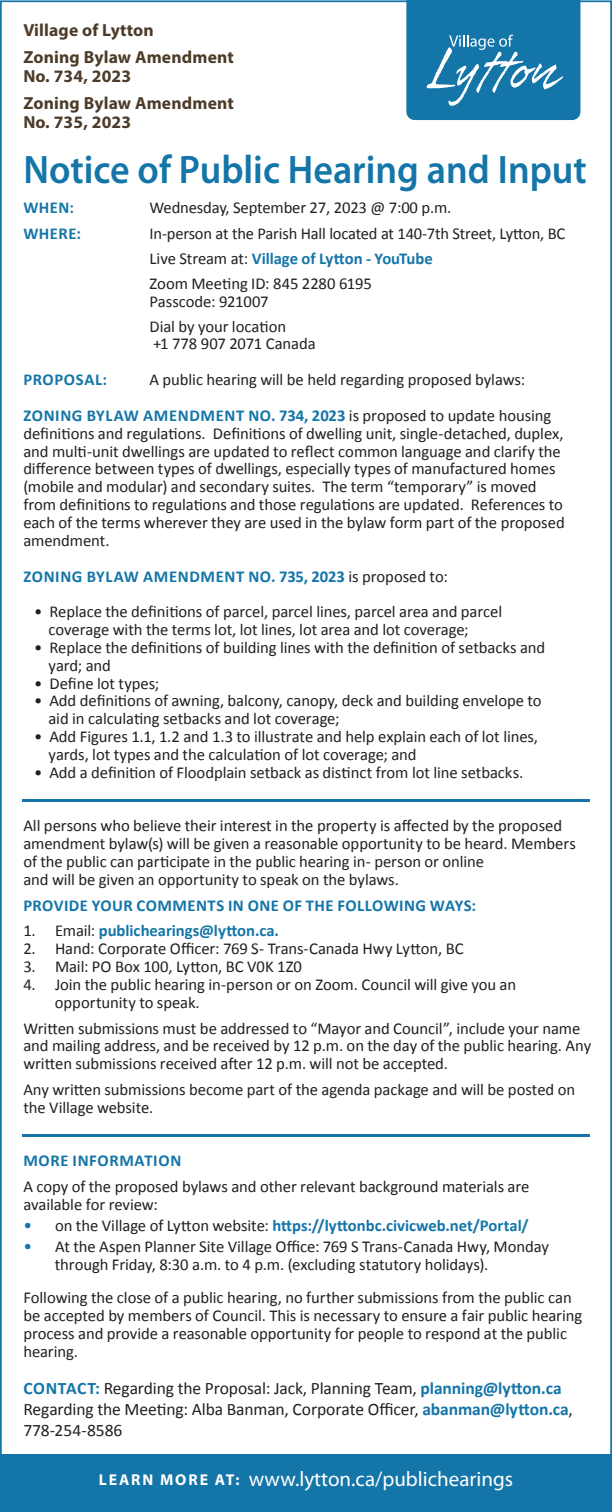
<style>
.page{position:relative;width:612px;height:1512px;background:#fff}
.page>*{position:absolute;margin:0;border:0;box-sizing:border-box;transform-origin:0 0}
.t1{font:600 39.9px "Myriad Pro";color:#1475a8;scale:.95 1}
.t2{font:21px "Myriad Pro";color:#fff}
.t3{font:17.5px/21px "Calibri";letter-spacing:-.005em;color:#231f20}
.t4{font:700 17.5px/19.2px "Myriad Pro";letter-spacing:.01em;color:#4c3b29}
.t5{font:16.62px/17.8px "Calibri";letter-spacing:-.005em;color:#231f20}
.t6{font:700 16.62px "Calibri";letter-spacing:.025em;color:#1475a8}
.t7{font:700 16.62px "Calibri";color:#1475a8}
.t8{font:700 16.62px "Calibri";letter-spacing:-.005em;color:#1475a8}
.s1{font-weight:400;color:#231f20}
.s2{font-weight:700;color:#1475a8}
.s3{font-weight:400;font-size:17.5px}
.s4{font-size:17.5px;color:#1475a8}
.s5{font-weight:700;font-size:15.75px}
</style>
<div class="page">
<div style="left:0;top:1455px;width:611px;height:57px;background:#1475a8"></div>
<svg style="left:406px;top:3px;width:174px;height:117px;background:#267fae"></svg>
<hr style="left:22px;top:799px;width:567px;height:2px;background:#1475a8">
<hr style="left:22px;top:1134px;width:567px;height:2px;background:#1475a8">
<p class="t4" style="left:23px;top:19px;width:132px">Village of Lytton</p>
<p class="t4" style="left:23px;top:47px;width:212px">Zoning Bylaw Amendment<br>No. 734, 2023</p>
<p class="t4" style="left:23px;top:93px;width:212px">Zoning Bylaw Amendment</p>
<p class="t4" style="left:23px;top:112px;width:109px">No. 735, 2023</p>
<p class="t1" style="left:23px;top:144px;width:594px">Notice of Public Hearing and Input</p>
<p class="t6" style="left:23px;top:196px;width:52px">WHEN:</p>
<p class="t5" style="left:149px;top:198px;width:303px">Wednesday, September 27, 2023 @ 7:00 p.m.</p>
<p class="t6" style="left:23px;top:222px;width:59px">WHERE:</p>
<p class="t5" style="left:149px;top:224px;width:417px">In-person at the Parish Hall located at 140-7th Street, Lytton, BC</p>
<p class="t8" style="left:149px;top:247px;width:284px"><span class="s1">Live Stream at:</span> Village of Lytton - YouTube</p>
<p class="t5" style="left:149px;top:274px;width:224px">Zoom Meeting ID: 845 2280 6195</p>
<p class="t5" style="left:149px;top:292px;width:121px">Passcode: 921007</p>
<p class="t5" style="left:149px;top:316px;width:138px">Dial by your location</p>
<p class="t5" style="left:153px;top:334px;width:164px">+1 778 907 2071 Canada</p>
<p class="t6" style="left:23px;top:368px;width:85px">PROPOSAL:</p>
<p class="t5" style="left:149px;top:370px;width:377px">A public hearing will be held regarding proposed bylaws:</p>
<p class="t5" style="left:23px;top:406px;width:542px"><span class="s2">ZONING BYLAW AMENDMENT NO. 734, 2023</span> is proposed to update housing definitions and regulations. Definitions of dwelling unit, single-detached, duplex, and multi-unit dwellings are updated to reflect common language and clarify the difference between types of dwellings, especially types of manufactured homes (mobile and modular) and secondary suites. The term “temporary” is moved from definitions to regulations and those regulations are updated. References to each of the terms wherever they are used in the bylaw form part of the proposed amendment.</p>
<p class="t6" style="left:23px;top:564px;width:425px">ZONING BYLAW AMENDMENT NO. 735, 2023 <span class="s1">is proposed to:</span></p>
<p class="t5" style="left:34px;top:602px;width:469px">• Replace the definitions of parcel, parcel lines, parcel area and parcel</p>
<p class="t5" style="left:48px;top:620px;width:421px">coverage with the terms lot, lot lines, lot area and lot coverage;</p>
<p class="t5" style="left:34px;top:638px;width:512px">• Replace the definitions of building lines with the definition of setbacks and</p>
<p class="t5" style="left:48px;top:656px;width:64px">yard; and</p>
<p class="t5" style="left:34px;top:673px;width:127px">• Define lot types;</p>
<p class="t5" style="left:34px;top:691px;width:508px">• Add definitions of awning, balcony, canopy, deck and building envelope to</p>
<p class="t5" style="left:48px;top:709px;width:292px">aid in calculating setbacks and lot coverage;</p>
<p class="t5" style="left:34px;top:727px;width:505px">• Add Figures 1.1, 1.2 and 1.3 to illustrate and help explain each of lot lines,</p>
<p class="t5" style="left:48px;top:745px;width:369px">yards, lot types and the calculation of lot coverage; and</p>
<p class="t5" style="left:34px;top:763px;width:490px">• Add a definition of Floodplain setback as distinct from lot line setbacks.</p>
<p class="t5" style="left:23px;top:816px;width:553px">All persons who believe their interest in the property is affected by the proposed amendment bylaw(s) will be given a reasonable opportunity to be heard. Members of the public can participate in the public hearing in- person or online<br>and will be given an opportunity to speak on the bylaws.</p>
<p class="t6" style="left:23px;top:893px;width:454px">PROVIDE YOUR COMMENTS IN ONE OF THE FOLLOWING WAYS:</p>
<p class="t7" style="left:23px;top:919px;width:257px"><span class="s1">1. Email:</span> publichearings@lytton.ca.</p>
<p class="t5" style="left:23px;top:939px;width:441px">2. Hand: Corporate Officer: 769 S- Trans-Canada Hwy Lytton, BC</p>
<p class="t5" style="left:23px;top:957px;width:280px">3. Mail: PO Box 100, Lytton, BC V0K 1Z0</p>
<p class="t5" style="left:55px;top:975px;width:462px;text-indent:-32px">4. Join the public hearing in-person or on Zoom. Council will give you an opportunity to speak.</p>
<p class="t5" style="left:23px;top:1018px;width:569px">Written submissions must be addressed to “Mayor and Council”, include your name and mailing address, and be received by 12 p.m. on the day of the public hearing. Any written submissions received after 12 p.m. will not be accepted.</p>
<p class="t5" style="left:23px;top:1080px;width:553px">Any written submissions become part of the agenda package and will be posted on the Village website.</p>
<p class="t6" style="left:23px;top:1149px;width:159px">MORE INFORMATION</p>
<p class="t5" style="left:23px;top:1177px;width:507px">A copy of the proposed bylaws and other relevant background materials are available for review:</p>
<p class="t7" style="left:23px;top:1214px;width:506px"><span class="s3">•</span> <span class="s1">on the Village of Lytton website:</span> https://lyttonbc.civicweb.net/Portal/</p>
<p class="t5" style="left:55px;top:1237px;width:495px;text-indent:-32px"><span class="s4">•</span> At the Aspen Planner Site Village Office: 769 S Trans-Canada Hwy, Monday through Friday, 8:30 a.m. to 4 p.m. (excluding statutory holidays).</p>
<p class="t5" style="left:23px;top:1288px;width:560px">Following the close of a public hearing, no further submissions from the public can be accepted by members of Council. This is necessary to ensure a fair public hearing process and provide a reasonable opportunity for people to respond at the public hearing.</p>
<p class="t3" style="left:23px;top:1377px;width:550px"><span class="s2">CONTACT:</span> Regarding the Proposal: Jack, Planning Team, <span class="s2">planning@lytton.ca<br></span>Regarding the Meeting: Alba Banman, Corporate Officer, <span class="s2">abanman@lytton.ca</span>,<br>778-254-8586</p>
<p class="t2" style="left:99px;top:1466px;width:415px"><span class="s5">LEARN MORE AT:</span> www.lytton.ca/publichearings</p>
</div>
